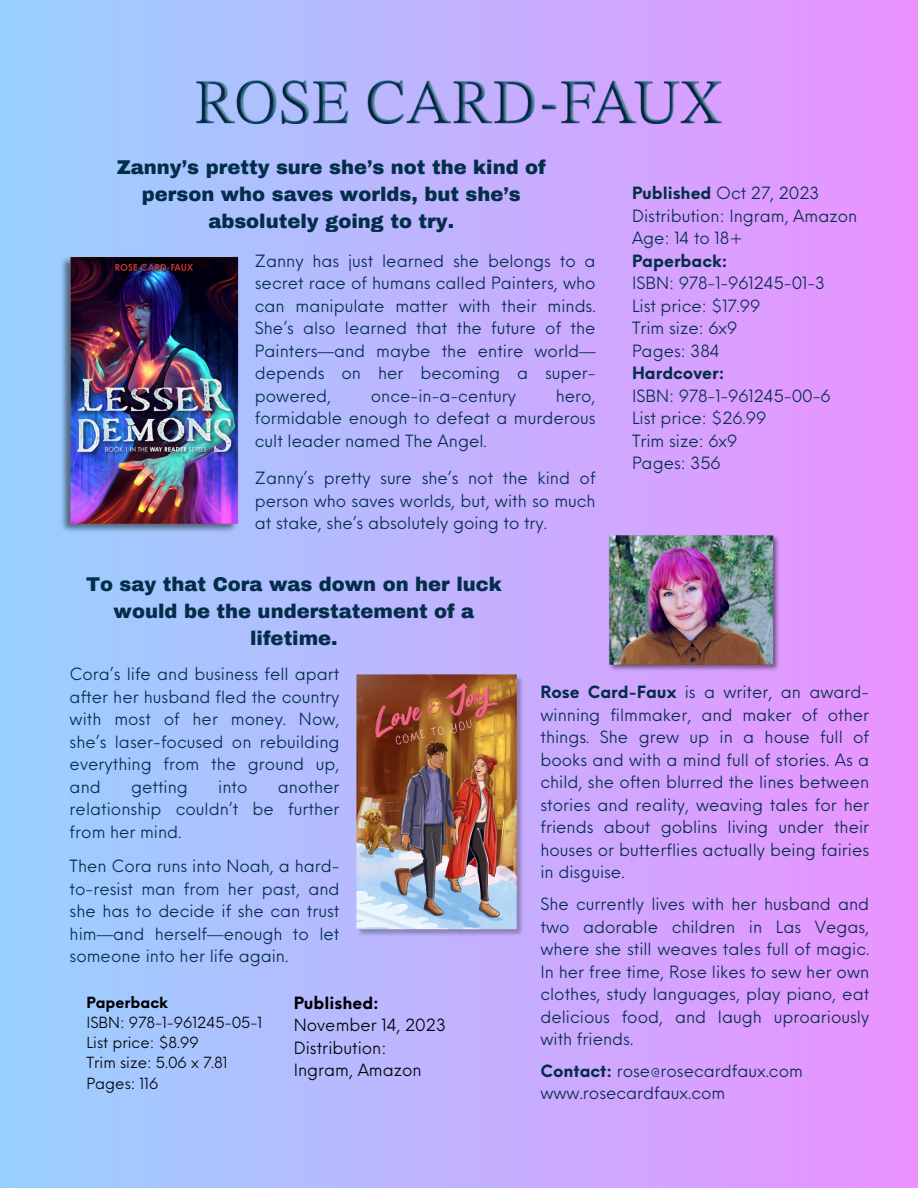
<style>
.page{position:relative;width:918px;height:1188px;background:#fff}
.page>*{position:absolute;margin:0;border:0;box-sizing:border-box;transform-origin:0 0}
.t1{font:900 19.5px/27px "Archivo";color:#022e49;text-align:center}
.t2{font:16.5px/22.5px "Neue Einstellung";color:#022e49;text-align:justify}
.t3{font:16.5px "Neue Einstellung";color:#000}
.t4{font:700 16.5px "Neue Einstellung";color:#022e49}
.t5{font:700 16.5px "Neue Einstellung";color:#000}
.t6{font:15px "Neue Einstellung";color:#000}
.t7{font:700 15px "Neue Einstellung";color:#000}
.s1{font-weight:700}
</style>
<div class="page">
<div style="left:0;top:0;width:918px;height:1188px;background:linear-gradient(to right,#98d1ff,#eb92ff)"></div>
<img style="left:605px;top:532px;width:178px;height:142px">
<img style="left:60px;top:251px;width:180px;height:289px">
<img style="left:196px;top:80px;width:526px;height:43px">
<img style="left:355px;top:670px;width:170px;height:272px">
<p class="t1" style="left:117px;top:154px;width:430px">Zanny’s pretty sure she’s not the kind of person who saves worlds, but she’s absolutely going to try.</p>
<p class="t2" style="left:255px;top:248px;width:342px">Zanny has just learned she belongs to a secret race of humans called Painters, who can manipulate matter with their minds.<br>She’s also learned that the future of the Painters—and maybe the entire world— depends on her becoming a super&shy;powered,</p>
<p class="t2" style="left:371px;top:383px;width:147px">once-in-a-century</p>
<p class="t2" style="left:255px;top:383px;width:342px;text-indent:301px">hero, formidable enough to defeat a murderous cult leader named The Angel.</p>
<p class="t2" style="left:255px;top:465px;width:342px">Zanny’s pretty sure she’s not the kind of person who saves worlds, but, with so much at stake, she’s absolutely going to try.</p>
<p class="t1" style="left:86px;top:571px;width:417px">To say that Cora was down on her luck would be the understatement of a lifetime.</p>
<p class="t2" style="left:632px;top:180px;width:189px"><span class="s1">Published</span> Oct 27, 2023</p>
<p class="t2" style="left:632px;top:203px;width:227px">Distribution: Ingram, Amazon</p>
<p class="t2" style="left:632px;top:225px;width:112px">Age: 14 to 18+</p>
<p class="t4" style="left:632px;top:246px;width:97px">Paperback:</p>
<p class="t2" style="left:632px;top:270px;width:195px">ISBN: 978-1-961245-01-3</p>
<p class="t2" style="left:632px;top:293px;width:130px">List price: $17.99</p>
<p class="t2" style="left:632px;top:315px;width:107px">Trim size: 6x9</p>
<p class="t2" style="left:632px;top:338px;width:89px">Pages: 384</p>
<p class="t4" style="left:632px;top:358px;width:94px">Hardcover:</p>
<p class="t2" style="left:632px;top:383px;width:200px">ISBN: 978-1-961245-00-6</p>
<h1 class="t2" style="left:632px;top:405px;width:136px">List price: $26.99</h1>
<p class="t2" style="left:632px;top:428px;width:107px">Trim size: 6x9</p>
<p class="t2" style="left:632px;top:450px;width:90px">Pages: 356</p>
<p class="t2" style="left:70px;top:662px;width:271px">Cora’s life and business fell apart after her husband fled the country with most of her money. Now, she’s laser-focused on rebuilding everything from the ground up, and</p>
<p class="t2" style="left:131px;top:774px;width:58px">getting</p>
<p class="t2" style="left:218px;top:774px;width:31px">into</p>
<p class="t2" style="left:70px;top:774px;width:271px;text-indent:208px">another relationship couldn’t be further from her mind.</p>
<p class="t2" style="left:70px;top:853px;width:271px">Then Cora runs into Noah, a hard&shy;to-resist man from her past, and she has to decide if she can trust him—and herself—enough to let someone into her life again.</p>
<p class="t7" style="left:86px;top:988px;width:83px">Paperback</p>
<p class="t6" style="left:86px;top:1009px;width:177px">ISBN: 978-1-961245-05-1</p>
<p class="t6" style="left:86px;top:1029px;width:114px">List price: $8.99</p>
<p class="t6" style="left:86px;top:1049px;width:143px">Trim size: 5.06 x 7.81</p>
<p class="t6" style="left:86px;top:1070px;width:73px">Pages: 116</p>
<p class="t5" style="left:294px;top:988px;width:87px">Published:</p>
<p class="t3" style="left:294px;top:1010px;width:154px">November 14, 2023</p>
<p class="t3" style="left:294px;top:1033px;width:94px">Distribution:</p>
<p class="t3" style="left:294px;top:1055px;width:130px">Ingram, Amazon</p>
<p class="t2" style="left:540px;top:679px;width:330px"><span class="s1">Rose Card-Faux</span> is a writer, an award&shy;winning filmmaker, and maker of other things. She grew up in a house full of books and with a mind full of stories. As a child, she often blurred the lines between stories and reality, weaving tales for her friends about goblins living under their houses or butterflies actually being fairies in disguise.</p>
<p class="t2" style="left:540px;top:891px;width:330px">She currently lives with her husband and two adorable children in Las Vegas, where she still weaves tales full of magic.<br>In her free time, Rose likes to sew her own clothes, study languages, play piano, eat delicious food, and laugh uproariously with friends.</p>
<p class="t2" style="left:540px;top:1058px;width:264px"><span class="s1">Contact:</span> rose@rosecardfaux.com</p>
<p class="t2" style="left:540px;top:1080px;width:186px">www.rosecardfaux.com</p>
</div>
